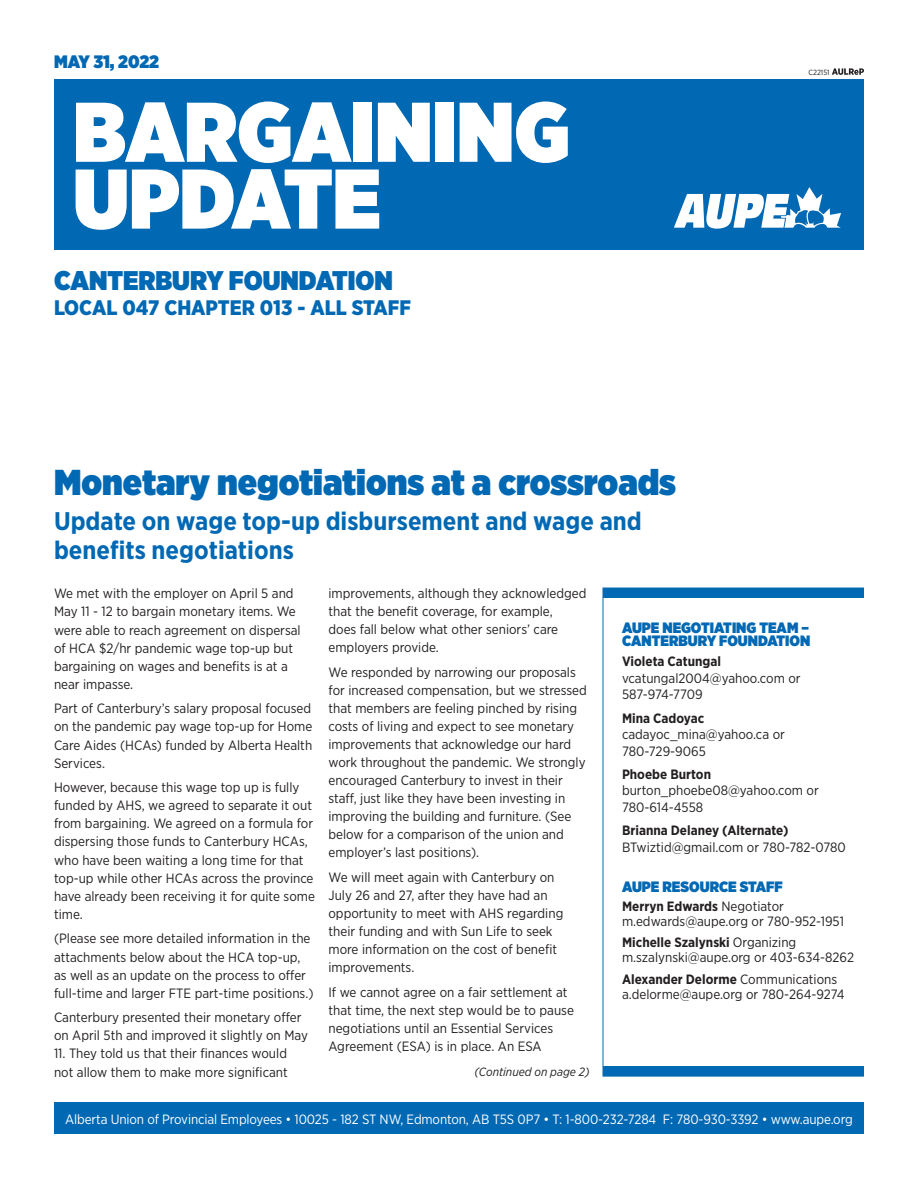
<style>
.page{position:relative;width:918px;height:1188px;background:#fff}
.page>*{position:absolute;margin:0;border:0;box-sizing:border-box;transform-origin:0 0}
.t1{font:900 84.45px "Gotham Narrow";color:#fff}
.t2{font:900 36px "Gotham Narrow";color:#0168b3}
.t3{font:900 27px "Gotham Narrow";color:#0168b3}
.t4{font:700 25.5px/28.5px "Gotham Narrow";color:#0168b3}
.t5{font:900 21px "Gotham Narrow";color:#0168b3}
.t6{font:900 18px "Gotham Narrow";color:#0168b3}
.body_copy{font:900 15px/13.5px "Gotham Narrow";color:#0168b3}
.body_copy-2{font:13.5px/18px "Gotham Narrow";color:#231f20}
.body_copy-3{font:700 13.5px "Gotham Narrow";color:#231f20}
.t7{font:13.5px "Gotham Narrow";letter-spacing:-.01em;color:#fff}
.body_copy-4{font:italic 12px "Gotham Narrow";color:#231f20}
.t8{font:7.5px "Gotham Narrow";color:#231f20}
.s1{font-weight:400}
</style>
<div class="page">
<div style="left:54px;top:79px;width:810px;height:171px;background:#0168b3"></div>
<div style="left:54px;top:1102px;width:810px;height:32px;background:#0168b3"></div>
<div style="left:603px;top:588px;width:261px;height:10px;background:#0168b3"></div>
<div style="left:603px;top:1067px;width:261px;height:9px;background:#0168b3"></div>
<svg style="left:674px;top:187px;width:167px;height:42px"></svg>
<div style="left:603px;top:588px;width:261px;height:489px;border:1px solid #0168b3"></div>
<svg style="left:832px;top:68px;width:32px;height:7px"></svg>
<p class="t6" style="left:54px;top:50px;width:107px">MAY 31, 2022</p>
<p class="t1" style="left:73px;top:75px;width:498px">BARGAINING</p>
<p class="t1" style="left:73px;top:142px;width:309px">UPDATE</p>
<p class="t3" style="left:54px;top:262px;width:341px">CANTERBURY FOUNDATION</p>
<p class="t5" style="left:54px;top:294px;width:359px">LOCAL 047 CHAPTER 013 - ALL STAFF</p>
<p class="t2" style="left:54px;top:458px;width:624px">Monetary negotiations at a crossroads</p>
<p class="t4" style="left:54px;top:507px;width:589px">Update on wage top-up disbursement and wage and benefits negotiations</p>
<p class="t8" style="left:809px;top:68px;width:23px">C22151</p>
<p class="body_copy-2" style="left:54px;top:584px;width:248px">We met with the employer on April 5 and May 11 - 12 to bargain monetary items. We were able to reach agreement on dispersal of HCA $2/hr pandemic wage top-up but bargaining on wages and benefits is at a near impasse.</p>
<p class="body_copy-2" style="left:54px;top:699px;width:260px;text-align:justify">Part of Canterbury’s salary proposal focused on the pandemic pay wage top-up for Home Care Aides (HCAs) funded by Alberta Health Services.</p>
<p class="body_copy-2" style="left:54px;top:778px;width:262px">However, because this wage top up is fully funded by AHS, we agreed to separate it out from bargaining. We agreed on a formula for dispersing those funds to Canterbury HCAs, who have been waiting a long time for that top-up while other HCAs across the province have already been receiving it for quite some time.</p>
<p class="body_copy-2" style="left:54px;top:929px;width:261px">(Please see more detailed information in the attachments below about the HCA top-up, as well as an update on the process to offer full-time and larger FTE part-time positions.)</p>
<p class="body_copy-2" style="left:54px;top:1008px;width:255px">Canterbury presented their monetary offer on April 5th and improved it slightly on May</p>
<p class="body_copy-2" style="left:54px;top:1044px;width:235px">11. They told us that their finances would not allow them to make more significant</p>
<p class="t7" style="left:65px;top:1110px;width:789px">Alberta Union of Provincial Employees • 10025 - 182 ST NW, Edmonton, AB T5S 0P7 • T: 1-800-232-7284 F: 780-930-3392 • www.aupe.org</p>
<p class="body_copy-2" style="left:328px;top:584px;width:259px">improvements, although they acknowledged that the benefit coverage, for example,<br>does fall below what other seniors’ care employers provide.</p>
<p class="body_copy-2" style="left:328px;top:663px;width:260px">We responded by narrowing our proposals for increased compensation, but we stressed that members are feeling pinched by rising costs of living and expect to see monetary improvements that acknowledge our hard work throughout the pandemic. We strongly encouraged Canterbury to invest in their staff, just like they have been investing in improving the building and furniture. (See below for a comparison of the union and employer’s last positions).</p>
<p class="body_copy-2" style="left:328px;top:868px;width:236px">We will meet again with Canterbury on July 26 and 27, after they have had an opportunity to meet with AHS regarding their funding and with Sun Life to seek more information on the cost of benefit improvements.</p>
<p class="body_copy-2" style="left:328px;top:983px;width:247px">If we cannot agree on a fair settlement at that time, the next step would be to pause negotiations until an Essential Services Agreement (ESA) is in place. An ESA</p>
<p class="body_copy" style="left:622px;top:621px;width:190px">AUPE NEGOTIATING TEAM –<br>CANTERBURY FOUNDATION</p>
<p class="body_copy-3" style="left:622px;top:653px;width:101px">Violeta Catungal</p>
<p class="body_copy-2" style="left:622px;top:669px;width:180px">vcatungal2004@yahoo.com or</p>
<p class="body_copy-2" style="left:622px;top:685px;width:82px">587-974-7709</p>
<p class="body_copy-3" style="left:622px;top:709px;width:84px">Mina Cadoyac</p>
<p class="body_copy-2" style="left:622px;top:725px;width:164px">cadayoc_mina@yahoo.ca or</p>
<p class="body_copy-2" style="left:622px;top:742px;width:85px">780-729-9065</p>
<p class="body_copy-3" style="left:622px;top:765px;width:91px">Phoebe Burton</p>
<p class="body_copy-2" style="left:622px;top:781px;width:198px">burton_phoebe08@yahoo.com or</p>
<p class="body_copy-2" style="left:622px;top:798px;width:83px">780-614-4558</p>
<p class="body_copy-3" style="left:622px;top:822px;width:168px">Brianna Delaney (Alternate)</p>
<p class="body_copy-2" style="left:622px;top:838px;width:225px">BTwiztid@gmail.com or 780-782-0780</p>
<p class="body_copy" style="left:622px;top:880px;width:162px">AUPE RESOURCE STAFF</p>
<p class="body_copy-3" style="left:622px;top:897px;width:164px">Merryn Edwards <span class="s1">Negotiator</span></p>
<p class="body_copy-2" style="left:622px;top:912px;width:223px">m.edwards@aupe.org or 780-952-1951</p>
<p class="body_copy-3" style="left:622px;top:934px;width:176px">Michelle Szalynski <span class="s1">Organizing</span></p>
<p class="body_copy-2" style="left:622px;top:948px;width:234px">m.szalynski@aupe.org or 403-634-8262</p>
<p class="body_copy-3" style="left:622px;top:971px;width:217px">Alexander Delorme <span class="s1">Communications</span></p>
<p class="body_copy-2" style="left:622px;top:985px;width:224px">a.delorme@aupe.org or 780-264-9274</p>
<p class="body_copy-4" style="left:475px;top:1064px;width:116px">(Continued on page 2)</p>
</div>
